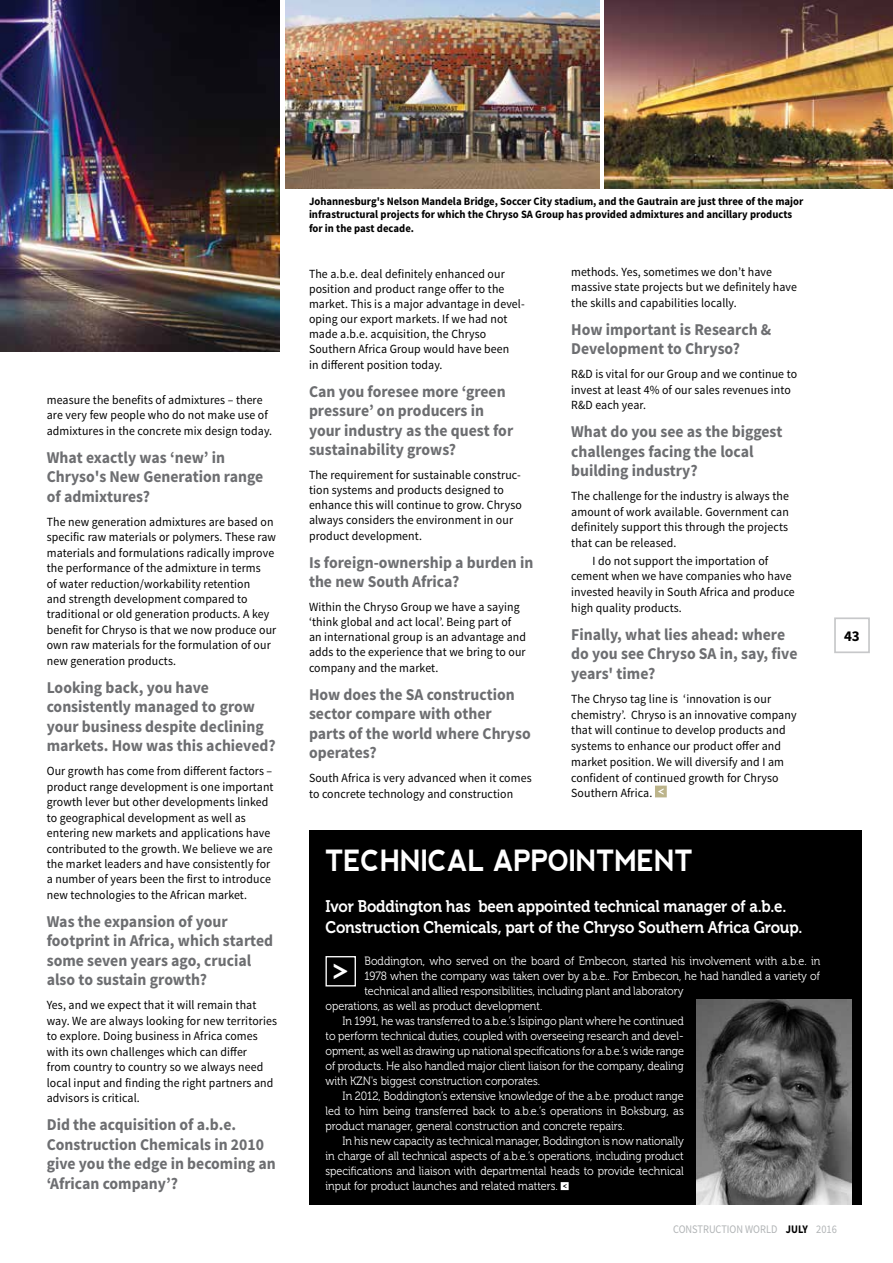
<style>
.page{position:relative;width:893px;height:1263px;background:#fff}
.page>*{position:absolute;margin:0;border:0;box-sizing:border-box;transform-origin:0 0}
.t1{font:700 29.25px "nevis";letter-spacing:-.01em;color:#fff;scale:.88 1}
.t2{font:700 28.95px "nevis";color:#fff}
.t3{font:16.8px/21.1px "Museo 700";letter-spacing:-.01em;color:#fff;scale:.9 1}
.t4{font:700 16.5px/19.5px "Source Sans Pro";color:#6d6e71;scale:.95 1}
.t5{font:700 15px "Source Sans Pro";color:#000}
.t6{font:12.45px/15.5px "Source Sans Pro";letter-spacing:.01em;color:#000;scale:.95 1}
.t7{font:12px "Museo 300";color:#fff;scale:.9 1}
.t8{font:11.55px "Source Sans Pro";color:#b1b4b6;scale:.9 1}
.t9{font:700 11.25px/13.5px "Source Sans Pro";color:#000;scale:.95 1}
.s1{font-weight:700;color:#000}
</style>
<div class="page">
<div style="left:834px;top:617px;width:36px;height:36px;border:2px solid #c7c8ca"></div>
<div style="left:309px;top:831px;width:552px;height:374px;background:#000"></div>
<img style="left:285px;top:0;width:315px;height:189px">
<img style="left:604px;top:0;width:289px;height:189px">
<svg style="left:561px;top:1182px;width:8px;height:8px"></svg>
<img style="left:697px;top:1000px;width:154px;height:205px">
<div style="left:325px;top:956px;width:31px;height:30px;border:1px solid #fff"></div>
<svg style="left:655px;top:786px;width:12px;height:11px"></svg>
<img style="left:0;top:0;width:279px;height:351px">
<p class="t6" style="left:47px;top:392px;width:239px">measure the benefits of admixtures – there are very few people who do not make use of admixtures in the concrete mix design today.</p>
<h3 class="t4" style="left:47px;top:448px;width:229px">What exactly was ‘new’ in<br>Chryso's New Generation range of admixtures?</h3>
<p class="t6" style="left:47px;top:514px;width:243px">The new generation admixtures are based on specific raw materials or polymers. These raw materials and formulations radically improve the performance of the admixture in terms<br>of water reduction/workability retention<br>and strength development compared to traditional or old generation products. A key benefit for Chryso is that we now produce our own raw materials for the formulation of our new generation products.</p>
<h3 class="t4" style="left:47px;top:678px;width:243px">Looking back, you have consistently managed to grow your business despite declining markets. How was this achieved?</h3>
<p class="t6" style="left:47px;top:763px;width:240px">Our growth has come from different factors – product range development is one important growth lever but other developments linked to geographical development as well as entering new markets and applications have contributed to the growth. We believe we are the market leaders and have consistently for a number of years been the first to introduce new technologies to the African market.</p>
<h3 class="t4" style="left:47px;top:912px;width:240px">Was the expansion of your footprint in Africa, which started some seven years ago, crucial also to sustain growth?</h3>
<p class="t6" style="left:47px;top:998px;width:244px">Yes, and we expect that it will remain that way. We are always looking for new territories to explore. Doing business in Africa comes with its own challenges which can differ<br>from country to country so we always need local input and finding the right partners and advisors is critical.</p>
<h3 class="t4" style="left:47px;top:1115px;width:242px">Did the acquisition of a.b.e.<br>Construction Chemicals in 2010 give you the edge in becoming an ‘African company’?</h3>
<p class="t9" style="left:309px;top:194px;width:522px">Johannesburg's Nelson Mandela Bridge, Soccer City stadium, and the Gautrain are just three of the major infrastructural projects for which the Chryso SA Group has provided admixtures and ancillary products for in the past decade.</p>
<p class="t6" style="left:309px;top:266px;width:229px">The a.b.e. deal definitely enhanced our position and product range offer to the market. This is a major advantage in devel&shy;oping our export markets. If we had not made a.b.e. acquisition, the Chryso Southern Africa Group would have been<br>in different position today.</p>
<h3 class="t4" style="left:309px;top:382px;width:216px">Can you foresee more ‘green pressure’ on producers in your industry as the quest for sustainability grows?</h3>
<p class="t6" style="left:309px;top:467px;width:226px">The requirement for sustainable construc&shy;tion systems and products designed to enhance this will continue to grow. Chryso always considers the environment in our product development.</p>
<h3 class="t4" style="left:309px;top:553px;width:238px">Is foreign-ownership a burden in the new South Africa?</h3>
<p class="t6" style="left:309px;top:599px;width:230px">Within the Chryso Group we have a saying ‘think global and act local’. Being part of an international group is an advantage and adds to the experience that we bring to our company and the market.</p>
<h3 class="t4" style="left:309px;top:685px;width:235px">How does the SA construction sector compare with other parts of the world where Chryso operates?</h3>
<p class="t6" style="left:309px;top:771px;width:236px">South Africa is very advanced when it comes to concrete technology and construction</p>
<p class="t6" style="left:571px;top:264px;width:239px">methods. Yes, sometimes we don’t have massive state projects but we definitely have the skills and capabilities locally.</p>
<h3 class="t4" style="left:571px;top:320px;width:212px">How important is Research &amp;<br>Development to Chryso?</h3>
<p class="t6" style="left:571px;top:367px;width:239px">R&amp;D is vital for our Group and we continue to invest at least 4% of our sales revenues into<br>R&amp;D each year.</p>
<h3 class="t4" style="left:571px;top:423px;width:224px">What do you see as the biggest challenges facing the local building industry?</h3>
<p class="t6" style="left:571px;top:489px;width:231px;text-align:justify">The challenge for the industry is always the amount of work available. Government can definitely support this through the projects that can be released.</p>
<p class="t6" style="left:571px;top:553px;width:237px;text-indent:21px">I do not support the importation of cement when we have companies who have invested heavily in South Africa and produce high quality products.</p>
<h3 class="t4" style="left:571px;top:625px;width:240px">Finally, what lies ahead: where do you see Chryso SA in, say, five years' time?</h3>
<p class="t6" style="left:571px;top:691px;width:239px">The Chryso tag line is ‘innovation is our chemistry’. Chryso is an innovative company that will continue to develop products and systems to enhance our product offer and market position. We will diversify and I am confident of continued growth for Chryso Southern Africa.</p>
<h1 class="t1" style="left:325px;top:844px;width:419px">TECHNICAL APPOINTMENT</h1>
<h3 class="t3" style="left:325px;top:895px;width:531px">Ivor Boddington has been appointed technical manager of a.b.e.<br>Construction Chemicals, part of the Chryso Southern Africa Group.</h3>
<p class="t7" style="left:364px;top:954px;width:508px">Boddington, who served on the board of Embecon, started his involvement with a.b.e. in</p>
<p class="t7" style="left:364px;top:969px;width:508px">1978 when the company was taken over by a.b.e.. For Embecon, he had handled a variety of</p>
<p class="t7" style="left:364px;top:984px;width:356px">technical and allied responsibilities, including plant and laboratory</p>
<p class="t7" style="left:325px;top:999px;width:243px">operations, as well as product development.</p>
<p class="t7" style="left:342px;top:1014px;width:381px">In 1991, he was transferred to a.b.e.’s Isipingo plant where he continued</p>
<p class="t7" style="left:325px;top:1029px;width:400px">to perform technical duties, coupled with overseeing research and devel-</p>
<p class="t7" style="left:325px;top:1044px;width:400px">opment, as well as drawing up national specifications for a.b.e.’s wide range</p>
<p class="t7" style="left:325px;top:1059px;width:400px">of products. He also handled major client liaison for the company, dealing</p>
<p class="t7" style="left:325px;top:1074px;width:240px">with KZN's biggest construction corporates.</p>
<p class="t7" style="left:342px;top:1089px;width:381px">In 2012, Boddington’s extensive knowledge of the a.b.e. product range</p>
<p class="t7" style="left:325px;top:1104px;width:400px">led to him being transferred back to a.b.e.’s operations in Boksburg, as</p>
<p class="t7" style="left:325px;top:1119px;width:334px">product manager, general construction and concrete repairs.</p>
<p class="t7" style="left:342px;top:1134px;width:381px">In his new capacity as technical manager, Boddington is now nationally</p>
<p class="t7" style="left:325px;top:1149px;width:400px">in charge of all technical aspects of a.b.e.’s operations, including product</p>
<p class="t7" style="left:325px;top:1164px;width:400px">specifications and liaison with departmental heads to provide technical</p>
<p class="t7" style="left:325px;top:1179px;width:260px">input for product launches and related matters.</p>
<h2 class="t2" style="left:333px;top:955px;width:18px">&gt;</h2>
<p class="t5" style="left:844px;top:626px;width:17px">43</p>
<p class="t8" style="left:673px;top:1222px;width:184px">CONSTRUCTION WORLD <span class="s1">JULY</span> 2016</p>
</div>
